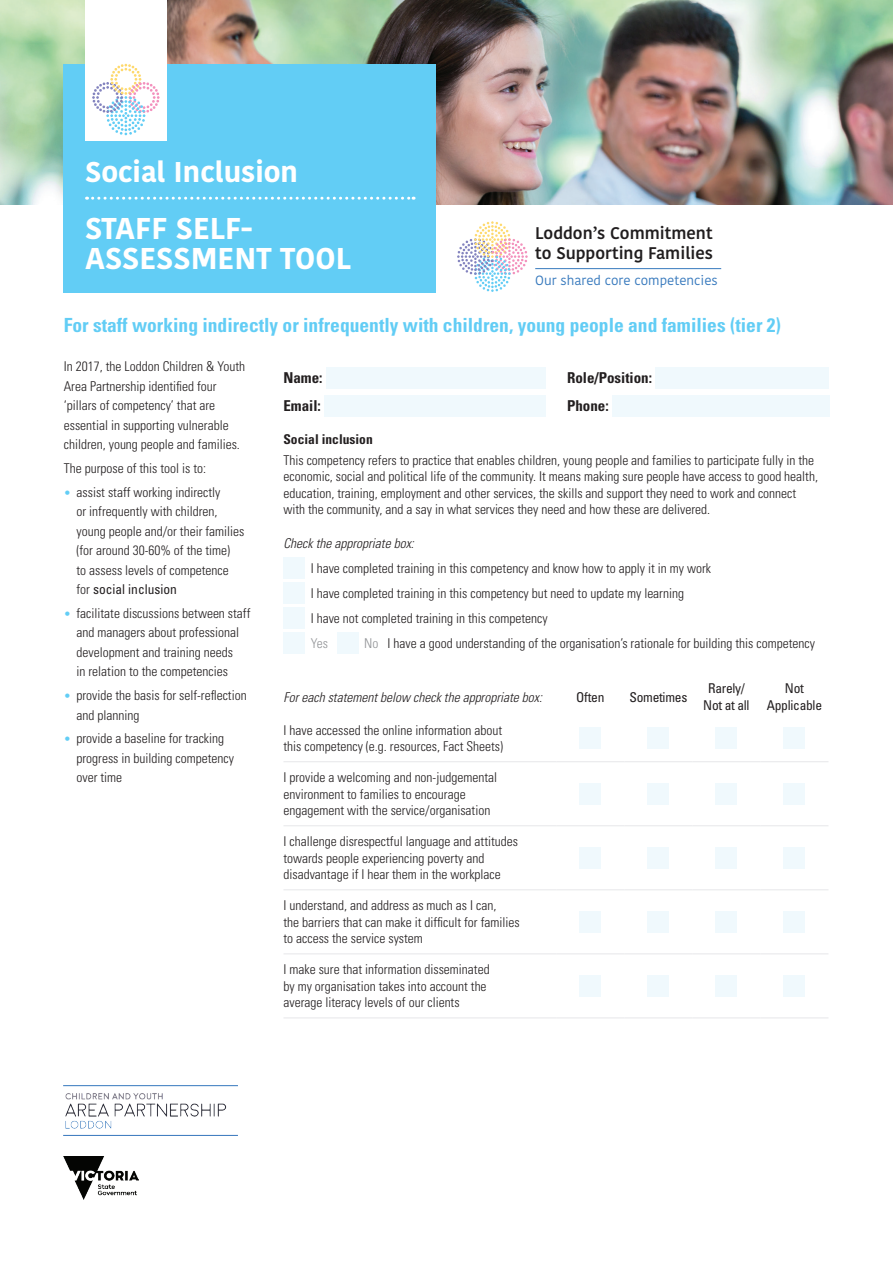
<style>
.page{position:relative;width:893px;height:1263px;background:#fff}
.page>*{position:absolute;margin:0;border:0;box-sizing:border-box;transform-origin:0 0}
.t1{font:700 30px/30px "Kohinoor Bangla";color:#fff}
.t2{font:700 28.5px "Kohinoor Bangla";color:#fff}
.t3{font:700 condensed 19.5px "Univers LT Std";color:#62cdf5}
.t4{font:600 16.8px/20.2px "Kohinoor Bangla";color:#201d1e}
.t5{font:700 condensed 15px "Univers LT Std";color:#231f20}
.t6{font:300 condensed 13.5px/19.5px "Univers LT Std";color:#231f20}
.t7{font:italic 300 condensed 13.5px "Univers LT Std";color:#231f20}
.t8{font:condensed 13.5px/16.5px "Univers LT Std";letter-spacing:-.02em;color:#231f20;text-align:center}
.t9{font:700 condensed 13.5px "Univers LT Std";color:#231f20}
.t10{font:300 condensed 13.5px "Univers LT Std";color:#939598}
.t11{font:13.35px "Kohinoor Bangla";color:#3779bd}
.s1{font-size:12px;color:#62cdf5}
.s2{font-weight:400}
.s3{color:#939598}
</style>
<div class="page">
<img style="left:167px;top:0;width:726px;height:205px">
<img style="left:0;top:0;width:85px;height:205px">
<div style="left:326px;top:367px;width:220px;height:22px;background:#f0f9fd"></div>
<div style="left:655px;top:367px;width:174px;height:22px;background:#f0f9fd"></div>
<div style="left:324px;top:395px;width:222px;height:22px;background:#f0f9fd"></div>
<div style="left:612px;top:395px;width:217px;height:22px;background:#f0f9fd"></div>
<div style="left:283px;top:558px;width:22px;height:21px;background:#f0f9fd"></div>
<div style="left:283px;top:583px;width:22px;height:21px;background:#f0f9fd"></div>
<div style="left:283px;top:608px;width:22px;height:21px;background:#f0f9fd"></div>
<div style="left:283px;top:633px;width:22px;height:21px;background:#f0f9fd"></div>
<div style="left:337px;top:633px;width:21px;height:21px;background:#f0f9fd"></div>
<hr style="left:283px;top:761px;width:273px;height:1px;background:#e6e7e9">
<hr style="left:556px;top:761px;width:68px;height:1px;background:#e6e7e9">
<hr style="left:624px;top:761px;width:68px;height:1px;background:#e6e7e9">
<hr style="left:692px;top:761px;width:68px;height:1px;background:#e6e7e9">
<hr style="left:760px;top:761px;width:68px;height:1px;background:#e6e7e9">
<hr style="left:283px;top:825px;width:273px;height:1px;background:#e6e7e9">
<hr style="left:556px;top:825px;width:68px;height:1px;background:#e6e7e9">
<hr style="left:624px;top:825px;width:68px;height:1px;background:#e6e7e9">
<hr style="left:692px;top:825px;width:68px;height:1px;background:#e6e7e9">
<hr style="left:760px;top:825px;width:68px;height:1px;background:#e6e7e9">
<hr style="left:283px;top:889px;width:273px;height:1px;background:#e6e7e9">
<hr style="left:556px;top:889px;width:68px;height:1px;background:#e6e7e9">
<hr style="left:624px;top:889px;width:68px;height:1px;background:#e6e7e9">
<hr style="left:692px;top:889px;width:68px;height:1px;background:#e6e7e9">
<hr style="left:760px;top:889px;width:68px;height:1px;background:#e6e7e9">
<hr style="left:283px;top:953px;width:273px;height:1px;background:#e6e7e9">
<hr style="left:556px;top:953px;width:68px;height:1px;background:#e6e7e9">
<hr style="left:624px;top:953px;width:68px;height:1px;background:#e6e7e9">
<hr style="left:692px;top:953px;width:68px;height:1px;background:#e6e7e9">
<hr style="left:760px;top:953px;width:68px;height:1px;background:#e6e7e9">
<hr style="left:283px;top:1018px;width:273px;height:1px;background:#e6e7e9">
<hr style="left:556px;top:1018px;width:68px;height:1px;background:#e6e7e9">
<hr style="left:624px;top:1018px;width:68px;height:1px;background:#e6e7e9">
<hr style="left:692px;top:1018px;width:68px;height:1px;background:#e6e7e9">
<hr style="left:760px;top:1018px;width:68px;height:1px;background:#e6e7e9">
<div style="left:580px;top:727px;width:21px;height:22px;background:#f0f9fd"></div>
<div style="left:648px;top:727px;width:21px;height:22px;background:#f0f9fd"></div>
<div style="left:716px;top:727px;width:21px;height:22px;background:#f0f9fd"></div>
<div style="left:784px;top:727px;width:21px;height:22px;background:#f0f9fd"></div>
<div style="left:580px;top:783px;width:21px;height:21px;background:#f0f9fd"></div>
<div style="left:648px;top:783px;width:21px;height:21px;background:#f0f9fd"></div>
<div style="left:716px;top:783px;width:21px;height:21px;background:#f0f9fd"></div>
<div style="left:784px;top:783px;width:21px;height:21px;background:#f0f9fd"></div>
<div style="left:580px;top:847px;width:21px;height:21px;background:#f0f9fd"></div>
<div style="left:648px;top:847px;width:21px;height:21px;background:#f0f9fd"></div>
<div style="left:716px;top:847px;width:21px;height:21px;background:#f0f9fd"></div>
<div style="left:784px;top:847px;width:21px;height:21px;background:#f0f9fd"></div>
<div style="left:580px;top:911px;width:21px;height:21px;background:#f0f9fd"></div>
<div style="left:648px;top:911px;width:21px;height:21px;background:#f0f9fd"></div>
<div style="left:716px;top:911px;width:21px;height:21px;background:#f0f9fd"></div>
<div style="left:784px;top:911px;width:21px;height:21px;background:#f0f9fd"></div>
<div style="left:580px;top:975px;width:21px;height:21px;background:#f0f9fd"></div>
<div style="left:648px;top:975px;width:21px;height:21px;background:#f0f9fd"></div>
<div style="left:716px;top:975px;width:21px;height:21px;background:#f0f9fd"></div>
<div style="left:784px;top:975px;width:21px;height:21px;background:#f0f9fd"></div>
<div style="left:64px;top:64px;width:372px;height:228px;background:#62cdf5"></div>
<div style="left:85px;top:0;width:82px;height:140px;background:#fff"></div>
<svg style="left:87px;top:197px;width:327px;height:3px"></svg>
<hr style="left:535px;top:268px;width:186px;height:1px;background:#3779bd">
<svg style="left:457px;top:221px;width:71px;height:71px"></svg>
<img style="left:64px;top:1085px;width:174px;height:50px">
<img style="left:64px;top:1156px;width:75px;height:43px">
<svg style="left:92px;top:64px;width:68px;height:71px"></svg>
<h2 class="t2" style="left:85px;top:147px;width:215px">Social Inclusion</h2>
<h1 class="t1" style="left:85px;top:212px;width:267px">STAFF SELF-<br>ASSESSMENT TOOL</h1>
<p class="t4" style="left:535px;top:222px;width:179px">Loddon’s Commitment to Supporting Families</p>
<p class="t11" style="left:535px;top:270px;width:184px">Our shared core competencies</p>
<h3 class="t3" style="left:64px;top:313px;width:719px">For staff working indirectly or infrequently with children, young people and families (tier 2)</h3>
<p class="t6" style="left:64px;top:357px;width:183px">In 2017, the Loddon Children &amp; Youth Area Partnership identified four ‘pillars of competency’ that are essential in supporting vulnerable children, young people and families.</p>
<p class="t6" style="left:64px;top:458px;width:144px">The purpose of this tool is to:</p>
<p class="t6" style="left:77px;top:482px;width:169px;text-indent:-13px"><span class="s1">•</span> assist staff working indirectly<br>or infrequently with children, young people and/or their families (for around 30-60% of the time)<br>to assess levels of competence for <span class="s2">social inclusion</span></p>
<p class="t6" style="left:77px;top:603px;width:175px;text-indent:-13px"><span class="s1">•</span> facilitate discussions between staff and managers about professional development and training needs<br>in relation to the competencies</p>
<p class="t6" style="left:77px;top:686px;width:172px;text-indent:-13px"><span class="s1">•</span> provide the basis for self-reflection and planning</p>
<p class="t6" style="left:77px;top:729px;width:159px;text-indent:-13px"><span class="s1">•</span> provide a baseline for tracking progress in building competency over time</p>
<p class="t5" style="left:283px;top:368px;width:41px">Name:</p>
<p class="t5" style="left:567px;top:368px;width:87px">Role/Position:</p>
<p class="t5" style="left:283px;top:396px;width:39px">Email:</p>
<p class="t5" style="left:567px;top:396px;width:43px">Phone:</p>
<p class="t9" style="left:283px;top:431px;width:91px">Social inclusion</p>
<p class="t6" style="left:283px;top:452px;width:536px;line-height:16.5px">This competency refers to practice that enables children, young people and families to participate fully in the economic, social and political life of the community. It means making sure people have access to good health, education, training, employment and other services, the skills and support they need to work and connect with the community, and a say in what services they need and how these are delivered.</p>
<p class="t7" style="left:283px;top:535px;width:132px">Check the appropriate box:</p>
<p class="t6" style="left:311px;top:556px;width:402px;line-height:25px">I have completed training in this competency and know how to apply it in my work<br>I have completed training in this competency but need to update my learning<br>I have not completed training in this competency</p>
<p class="t10" style="left:311px;top:635px;width:19px">Yes</p>
<p class="t6" style="left:364px;top:633px;width:452px"><span class="s3">No</span> I have a good understanding of the organisation’s rationale for building this competency</p>
<p class="t7" style="left:283px;top:689px;width:260px">For each statement below check the appropriate box:</p>
<p class="t8" style="left:576px;top:688px;width:30px">Often</p>
<p class="t8" style="left:629px;top:688px;width:59px">Sometimes</p>
<p class="t8" style="left:703px;top:680px;width:48px">Rarely/<br>Not at all</p>
<p class="t8" style="left:767px;top:680px;width:57px">Not<br>Applicable</p>
<p class="t6" style="left:283px;top:722px;width:221px;line-height:16.5px">I have accessed the online information about this competency (e.g. resources, Fact Sheets)</p>
<p class="t6" style="left:283px;top:769px;width:215px;line-height:16.5px">I provide a welcoming and non-judgemental environment to families to encourage engagement with the service/organisation</p>
<p class="t6" style="left:283px;top:833px;width:236px;line-height:16.5px">I challenge disrespectful language and attitudes towards people experiencing poverty and disadvantage if I hear them in the workplace</p>
<p class="t6" style="left:283px;top:897px;width:238px;line-height:16.5px">I understand, and address as much as I can,<br>the barriers that can make it difficult for families to access the service system</p>
<p class="t6" style="left:283px;top:961px;width:208px;line-height:16.5px">I make sure that information disseminated by my organisation takes into account the average literacy levels of our clients</p>
</div>
